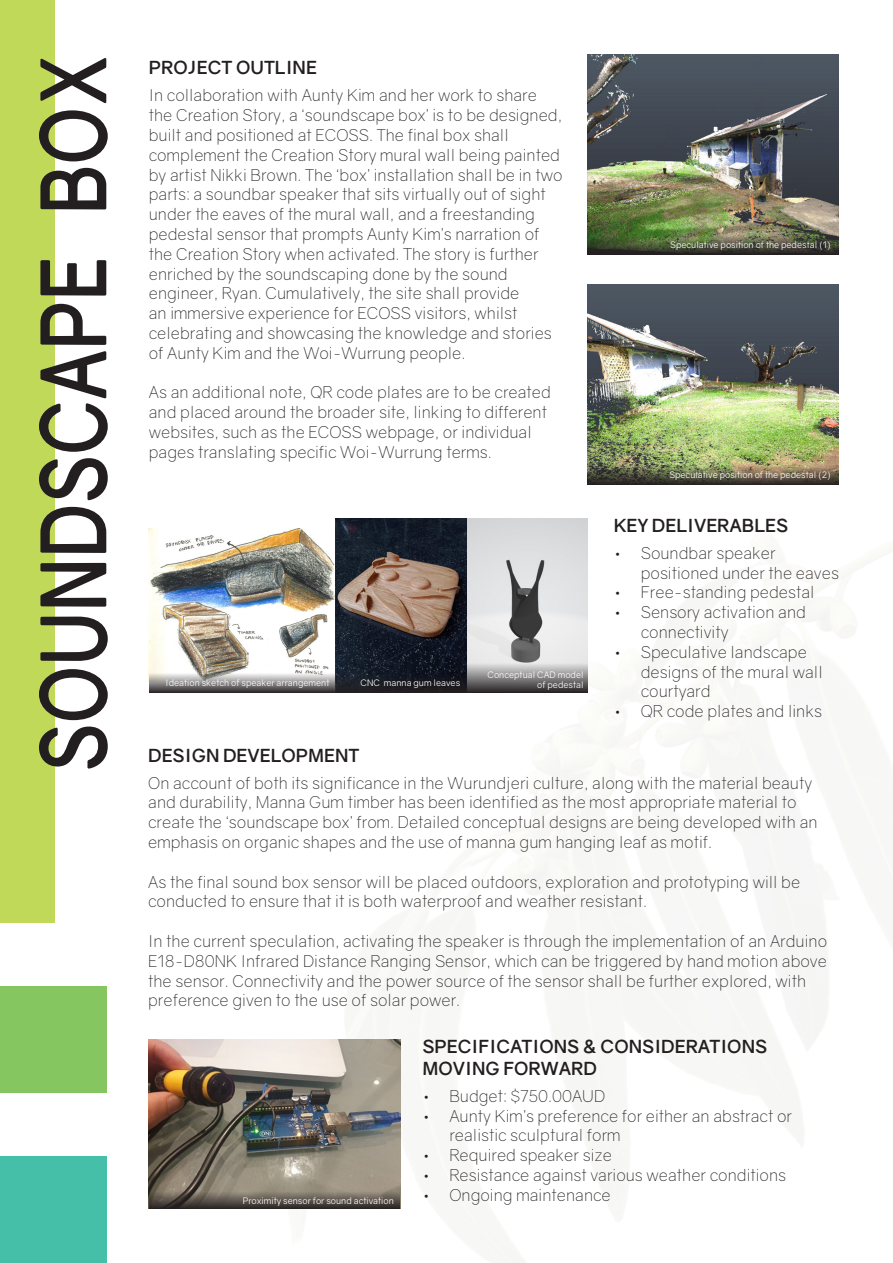
<style>
.page{position:relative;width:893px;height:1263px;background:#fff}
.page>*{position:absolute;margin:0;border:0;box-sizing:border-box;transform-origin:0 0}
.t1{font:700 90px "Gravity";color:#231f20;scale:.8 1}
.t2{font:700 18px/21.6px "Gravity";color:#231f20}
.t3{font:300 16.5px/19.8px "Gravity";color:#231f20}
.t4{font:9px/10.8px "Gravity";color:#fff;text-align:right}
</style>
<div class="page">
<img style="left:218px;top:518px;width:670px;height:691px">
<div style="left:0;top:1157px;width:106px;height:106px;background:#46bfa9"></div>
<div style="left:0;top:986px;width:106px;height:107px;background:#85c661"></div>
<div style="left:0;top:0;width:54px;height:923px;background:#c1d959"></div>
<img style="left:466px;top:518px;width:122px;height:145px">
<div style="left:460px;top:663px;width:128px;height:30px;background:linear-gradient(to bottom,#dfdfe0,#2c2829)"></div>
<img style="left:149px;top:529px;width:187px;height:143px">
<svg style="left:149px;top:672px;width:187px;height:21px;background:#908e8d"></svg>
<img style="left:149px;top:1040px;width:251px;height:151px">
<svg style="left:149px;top:1191px;width:251px;height:18px;background:#5b544c"></svg>
<img style="left:588px;top:284px;width:251px;height:181px">
<img style="left:336px;top:518px;width:130px;height:154px">
<img style="left:588px;top:54px;width:251px;height:180px">
<img style="left:588px;top:465px;width:251px;height:20px">
<svg style="left:588px;top:234px;width:251px;height:21px;background:#484f38"></svg>
<div style="left:336px;top:672px;width:130px;height:21px;background:linear-gradient(to right,#1f242c,#14141a)"></div>
<p class="t1" style="left:18px;top:772px;width:899px;rotate:-90deg">SOUNDSCAPE BOX</p>
<p class="t2" style="left:149px;top:57px;width:170px">PROJECT OUTLINE</p>
<p class="t3" style="left:149px;top:86px;width:415px">In collaboration with Aunty Kim and her work to share the Creation Story, a ‘soundscape box’ is to be designed, built and positioned at ECOSS. The final box shall complement the Creation Story mural wall being painted by artist Nikki Brown. The ‘box’ installation shall be in two parts: a soundbar speaker that sits virtually out of sight under the eaves of the mural wall, and a freestanding pedestal sensor that prompts Aunty Kim’s narration of the Creation Story when activated. The story is further enriched by the soundscaping done by the sound engineer, Ryan. Cumulatively, the site shall provide<br>an immersive experience for ECOSS visitors, whilst celebrating and showcasing the knowledge and stories of Aunty Kim and the Woi-Wurrung people.</p>
<p class="t3" style="left:149px;top:383px;width:403px">As an additional note, QR code plates are to be created and placed around the broader site, linking to different websites, such as the ECOSS webpage, or individual pages translating specific Woi-Wurrung terms.</p>
<p class="t4" style="left:166px;top:678px;width:165px">Ideation sketch of speaker arrangement</p>
<p class="t4" style="left:361px;top:678px;width:101px">CNC manna gum leaves</p>
<p class="t4" style="left:487px;top:669px;width:98px">Conceptual CAD model of pedestal</p>
<p class="t4" style="left:670px;top:240px;width:162px">Speculative position of the pedestal (1)</p>
<p class="t4" style="left:669px;top:470px;width:163px">Speculative position of the pedestal (2)</p>
<p class="t2" style="left:614px;top:515px;width:176px">KEY DELIVERABLES</p>
<p class="t3" style="left:641px;top:543px;width:200px;text-indent:-27px">• Soundbar speaker positioned under the eaves</p>
<p class="t3" style="left:614px;top:582px;width:202px">• Free-standing pedestal</p>
<p class="t3" style="left:641px;top:602px;width:167px;text-indent:-27px">• Sensory activation and connectivity</p>
<p class="t3" style="left:641px;top:642px;width:183px;text-indent:-27px">• Speculative landscape designs of the mural wall courtyard</p>
<p class="t3" style="left:614px;top:701px;width:210px">• QR code plates and links</p>
<p class="t2" style="left:148px;top:744px;width:213px">DESIGN DEVELOPMENT</p>
<p class="t3" style="left:148px;top:773px;width:671px">On account of both its significance in the Wurundjeri culture, along with the material beauty and durability, Manna Gum timber has been identified as the most appropriate material to create the ‘soundscape box’ from. Detailed conceptual designs are being developed with an emphasis on organic shapes and the use of manna gum hanging leaf as motif.</p>
<p class="t3" style="left:148px;top:872px;width:654px">As the final sound box sensor will be placed outdoors, exploration and prototyping will be conducted to ensure that it is both waterproof and weather resistant.</p>
<p class="t3" style="left:148px;top:931px;width:680px">In the current speculation, activating the speaker is through the implementation of an Arduino E18-D80NK Infrared Distance Ranging Sensor, which can be triggered by hand motion above the sensor. Connectivity and the power source of the sensor shall be further explored, with preference given to the use of solar power.</p>
<p class="t4" style="left:243px;top:1195px;width:153px">Proximity sensor for sound activation</p>
<p class="t2" style="left:422px;top:1036px;width:346px">SPECIFICATIONS &amp; CONSIDERATIONS<br>MOVING FORWARD</p>
<p class="t3" style="left:422px;top:1086px;width:184px">• Budget: $750.00AUD</p>
<p class="t3" style="left:449px;top:1106px;width:344px;text-indent:-27px">• Aunty Kim’s preference for either an abstract or realistic sculptural form</p>
<p class="t3" style="left:422px;top:1145px;width:191px">• Required speaker size</p>
<p class="t3" style="left:422px;top:1165px;width:365px">• Resistance against various weather conditions</p>
<p class="t3" style="left:422px;top:1185px;width:190px">• Ongoing maintenance</p>
</div>
